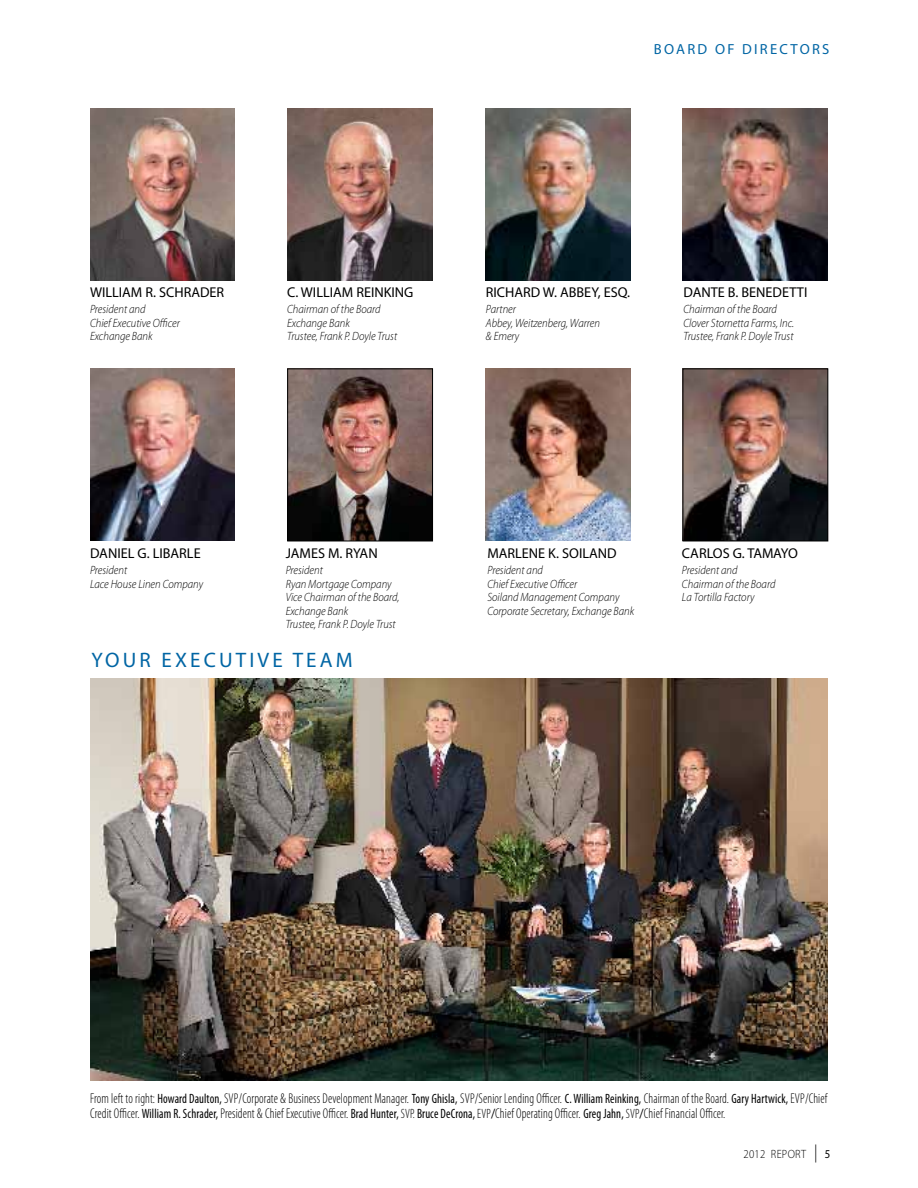
<style>
.page{position:relative;width:918px;height:1188px;background:#fff}
.page>*{position:absolute;margin:0;border:0;box-sizing:border-box;transform-origin:0 0}
.t1{font:21px "Myriad Pro";letter-spacing:.15em;color:#0065a4}
.t2{font:14.7px "Myriad Pro";letter-spacing:.155em;color:#0065a4}
.t3{font:300 condensed 14.25px/15px "Myriad Pro";letter-spacing:.01em;color:#000;scale:.9 1}
.t4{font:14.25px "Myriad Pro";color:#000}
.t5{font:italic 300 12px/13.5px "Myriad Pro";color:#000;scale:.9 1}
.t6{font:300 12px "Myriad Pro";letter-spacing:.025em;color:#000;scale:.9 1}
.s1{font-weight:400;font-size:13.5px}
.s2{font-size:13.5px}
.s3{font-weight:400;font-stretch:normal;font-size:13.5px}
.s4{font-size:18px}
.s5{font-weight:400}
</style>
<div class="page">
<img style="left:90px;top:369px;width:145px;height:172px">
<img style="left:685px;top:370px;width:141px;height:169px">
<div style="left:683px;top:368px;width:145px;height:173px;border:1px solid #000"></div>
<img style="left:485px;top:369px;width:145px;height:172px">
<img style="left:289px;top:370px;width:142px;height:169px">
<div style="left:287px;top:368px;width:146px;height:173px;border:1px solid #000"></div>
<img style="left:683px;top:108px;width:145px;height:172px">
<img style="left:288px;top:108px;width:145px;height:172px">
<img style="left:90px;top:108px;width:145px;height:172px">
<img style="left:485px;top:108px;width:145px;height:172px">
<img style="left:90px;top:678px;width:738px;height:402px">
<p class="t2" style="left:654px;top:40px;width:177px">BOARD OF DIRECTORS</p>
<p class="t4" style="left:90px;top:284px;width:136px">WILLIAM R. SCHRADER</p>
<p class="t5" style="left:90px;top:302px;width:101px">President and<br>Chief Executive Officer<br>Exchange Bank</p>
<p class="t4" style="left:287px;top:284px;width:128px">C. WILLIAM REINKING</p>
<p class="t5" style="left:287px;top:302px;width:124px">Chairman of the Board<br>Exchange Bank<br>Trustee, Frank P. Doyle Trust</p>
<p class="t4" style="left:486px;top:284px;width:146px">RICHARD W. ABBEY, ESQ.</p>
<p class="t5" style="left:486px;top:302px;width:128px">Partner<br>Abbey, Weitzenberg, Warren &amp; Emery</p>
<p class="t4" style="left:683px;top:284px;width:125px">DANTE B. BENEDETTI</p>
<p class="t5" style="left:683px;top:302px;width:124px">Chairman of the Board<br>Clover Stornetta Farms, Inc.<br>Trustee, Frank P. Doyle Trust</p>
<p class="t4" style="left:90px;top:545px;width:112px">DANIEL G. LIBARLE</p>
<p class="t5" style="left:90px;top:563px;width:127px">President<br>Lace House Linen Company</p>
<p class="t4" style="left:286px;top:545px;width:94px">JAMES M. RYAN</p>
<p class="t5" style="left:286px;top:563px;width:128px">President<br>Ryan Mortgage Company<br>Vice Chairman of the Board,<br>Exchange Bank<br>Trustee, Frank P. Doyle Trust</p>
<h1 class="t1" style="left:92px;top:647px;width:263px">YOUR EXECUTIVE TEAM</h1>
<p class="t4" style="left:487px;top:545px;width:131px">MARLENE K. SOILAND</p>
<p class="t5" style="left:487px;top:563px;width:165px">President and<br>Chief Executive Officer<br>Soiland Management Company<br>Corporate Secretary, Exchange Bank</p>
<p class="t4" style="left:682px;top:545px;width:117px">CARLOS G. TAMAYO</p>
<p class="t5" style="left:682px;top:563px;width:105px">President and<br>Chairman of the Board<br>La Tortilla Factory</p>
<p class="t3" style="left:90px;top:1091px;width:821px">From left to right: <span class="s1">Howard Daulton,</span> SVP/Corporate &amp; Business Development Manager. <span class="s1">Tony Ghisla,</span> SVP/Senior Lending Officer. <span class="s1">C. William Reinking,</span> Chairman of the Board. <span class="s1">Gary Hartwick,</span> EVP/Chief<br>Credit Officer. <span class="s1">William R. Schrader,</span> President &amp; Chief Executive Officer. <span class="s1">Brad Hunter,</span> <span class="s2">SVP.</span> <span class="s1">Bruce DeCrona,</span> <span class="s2">EVP</span><span class="s3">/</span>Chief Operating Officer. <span class="s1">Greg Jahn,</span> <span class="s2">SVP</span><span class="s3">/</span>Chief Financial Officer.</p>
<p class="t6" style="left:744px;top:1147px;width:98px">2012 REPORT <span class="s4">|</span> <span class="s5">5</span></p>
</div>
